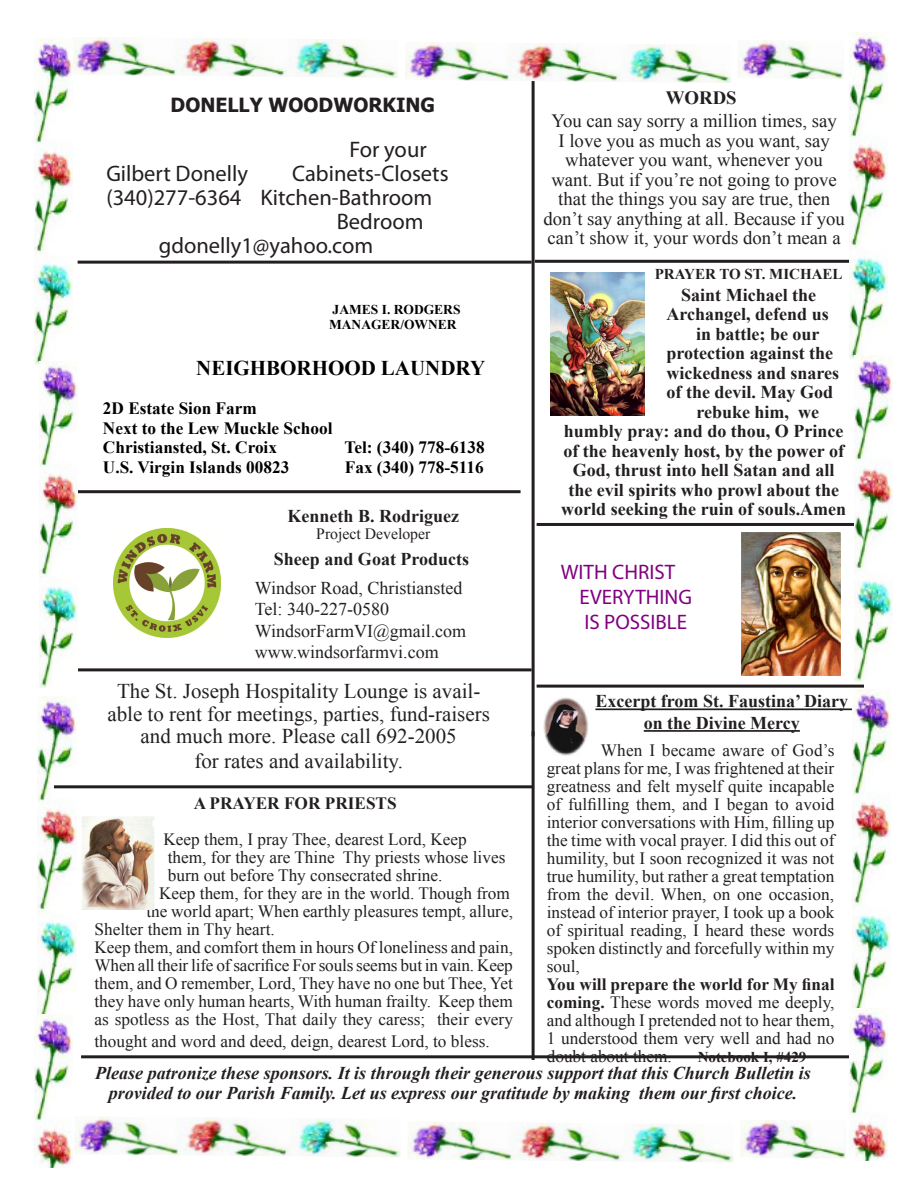
<style>
.page{position:relative;width:918px;height:1188px;background:#fff}
.page>*{position:absolute;margin:0;border:0;box-sizing:border-box;transform-origin:0 0}
.t1{font:22.5px "Myriad Pro";color:#231f20}
.t2{font:21px/22.5px "Times New Roman";color:#231f20;text-align:center}
.t3{font:21px/25.2px "Myriad Pro";color:#800080}
.t4{font:700 21px "Times New Roman";color:#000}
.t5{font:700 19.5px "Tahoma";color:#231f20}
.t6{font:18.75px/19.5px "Times New Roman";color:#231f20;text-align:center}
.t7{font:700 18.75px "Times New Roman";color:#231f20}
.t8{font:700 18px/21.6px "Times New Roman";color:#231f20;text-align:center}
.t9{font:italic 700 18px/19.5px "Times New Roman";color:#231f20;text-align:center}
.t10{font:18px/21.6px "Times New Roman";color:#231f20}
.t11{font:17.25px/18px "Times New Roman";color:#231f20;text-align:justify}
.t12{font:700 17.25px/19.5px "Times New Roman";color:#000}
.t13{font:700 17.25px "Times New Roman";color:#231f20}
.t14{font:15.75px "Times New Roman";color:#231f20}
.t15{font:700 15px "Times New Roman";color:#231f20}
.t16{font:700 13.5px/14.2px "Times New Roman";color:#000}
.s1{font-weight:700}
</style>
<div class="page">
<hr style="left:81px;top:1055px;width:783px;height:3px;background:#231f20">
<img style="left:550px;top:273px;width:95px;height:143px">
<hr style="left:532px;top:81px;width:3px;height:655px;background:#231f20">
<hr style="left:54px;top:490px;width:467px;height:3px;background:#231f20">
<hr style="left:78px;top:261px;width:454px;height:3px;background:#231f20">
<hr style="left:44px;top:668px;width:488px;height:3px;background:#231f20">
<img style="left:113px;top:529px;width:107px;height:109px">
<hr style="left:537px;top:523px;width:327px;height:3px;background:#231f20">
<hr style="left:532px;top:731px;width:3px;height:329px;background:#231f20">
<hr style="left:595px;top:708px;width:258px;height:2px;background:#231f20">
<hr style="left:644px;top:730px;width:156px;height:2px;background:#231f20">
<hr style="left:535px;top:260px;width:331px;height:3px;background:#231f20">
<img style="left:81px;top:816px;width:74px;height:94px">
<img style="left:73px;top:37px;width:325px;height:41px">
<img style="left:405px;top:42px;width:326px;height:41px">
<img style="left:737px;top:40px;width:107px;height:39px">
<img style="left:74px;top:1116px;width:327px;height:41px">
<img style="left:408px;top:1121px;width:326px;height:41px">
<img style="left:740px;top:1120px;width:106px;height:39px">
<img style="left:849px;top:32px;width:39px;height:326px">
<img style="left:854px;top:355px;width:39px;height:326px">
<img style="left:853px;top:690px;width:38px;height:319px">
<img style="left:849px;top:1009px;width:39px;height:152px">
<img style="left:35px;top:38px;width:38px;height:326px">
<img style="left:40px;top:361px;width:38px;height:327px">
<img style="left:38px;top:696px;width:38px;height:319px">
<img style="left:35px;top:1015px;width:38px;height:152px">
<hr style="left:54px;top:785px;width:478px;height:3px;background:#231f20">
<hr style="left:537px;top:685px;width:327px;height:3px;background:#231f20">
<img style="left:543px;top:697px;width:45px;height:58px">
<img style="left:742px;top:533px;width:99px;height:143px">
<p class="t5" style="left:171px;top:91px;width:266px">DONELLY WOODWORKING</p>
<h1 class="t1" style="left:350px;top:136px;width:79px">For your</h1>
<h1 class="t1" style="left:106px;top:160px;width:143px">Gilbert Donelly</h1>
<h1 class="t1" style="left:292px;top:160px;width:158px">Cabinets-Closets</h1>
<h1 class="t1" style="left:106px;top:184px;width:327px">(340)277-6364 Kitchen-Bathroom</h1>
<h1 class="t1" style="left:337px;top:208px;width:88px">Bedroom</h1>
<h1 class="t1" style="left:159px;top:232px;width:216px">gdonelly1@yahoo.com</h1>
<p class="t16" style="left:329px;top:302px;width:133px">JAMES I. RODGERS<br>MANAGER/OWNER</p>
<p class="t4" style="left:196px;top:354px;width:290px">NEIGHBORHOOD LAUNDRY</p>
<p class="t12" style="left:103px;top:398px;width:231px">2D Estate Sion Farm<br>Next to the Lew Muckle School<br>Christiansted, St. Croix</p>
<p class="t12" style="left:345px;top:437px;width:142px">Tel: (340) 778-6138</p>
<p class="t12" style="left:103px;top:457px;width:188px">U.S. Virgin Islands 00823</p>
<p class="t12" style="left:345px;top:457px;width:140px">Fax (340) 778-5116</p>
<p class="t8" style="left:288px;top:505px;width:173px">Kenneth B. Rodriguez</p>
<p class="t14" style="left:316px;top:523px;width:116px">Project Developer</p>
<p class="t8" style="left:274px;top:548px;width:197px">Sheep and Goat Products</p>
<p class="t10" style="left:255px;top:577px;width:213px">Windsor Road, Christiansted<br>Tel: 340-227-0580<br>WindsorFarmVI@gmail.com www.windsorfarmvi.com</p>
<p class="t2" style="left:107px;top:680px;width:384px">The St. Joseph Hospitality Lounge is avail&shy;able to rent for meetings, parties, fund-raisers and much more. Please call 692-2005</p>
<p class="t2" style="left:194px;top:750px;width:210px">for rates and availability.</p>
<p class="t13" style="left:194px;top:792px;width:205px">A PRAYER FOR PRIESTS</p>
<p class="t11" style="left:164px;top:830px;width:305px">Keep them, I pray Thee, dearest Lord, Keep</p>
<p class="t11" style="left:168px;top:848px;width:339px">them, for they are Thine Thy priests whose lives</p>
<p class="t11" style="left:168px;top:866px;width:276px">burn out before Thy consecrated shrine.</p>
<p class="t11" style="left:159px;top:884px;width:352px">Keep them, for they are in the world. Though from</p>
<p class="t11" style="left:146px;top:902px;width:368px">the world apart; When earthly pleasures tempt, allure,</p>
<p class="t11" style="left:94px;top:920px;width:182px">Shelter them in Thy heart.</p>
<p class="t11" style="left:94px;top:938px;width:420px">Keep them, and comfort them in hours Of loneliness and pain,</p>
<p class="t11" style="left:94px;top:956px;width:420px">When all their life of sacrifice For souls seems but in vain. Keep</p>
<p class="t11" style="left:94px;top:974px;width:420px">them, and O remember, Lord, They have no one but Thee, Yet</p>
<p class="t11" style="left:94px;top:992px;width:420px">they have only human hearts, With human frailty. Keep them</p>
<p class="t11" style="left:94px;top:1010px;width:420px">as spotless as the Host, That daily they caress; their every</p>
<p class="t11" style="left:94px;top:1032px;width:397px">thought and word and deed, deign, dearest Lord, to bless.</p>
<p class="t7" style="left:666px;top:85px;width:15px">words</p>
<p class="t6" style="left:543px;top:111px;width:303px">You can say sorry a million times, say<br>I love you as much as you want, say whatever you want, whenever you want. But if you’re not going to prove that the things you say are true, then don’t say anything at all. Because if you can’t show it, your words don’t mean a</p>
<p class="t15" style="left:655px;top:263px;width:188px">PRAYER TO ST. MICHAEL</p>
<p class="t8" style="left:681px;top:283px;width:136px">Saint Michael the</p>
<p class="t8" style="left:667px;top:303px;width:164px">Archangel, defend us</p>
<p class="t8" style="left:696px;top:322px;width:125px">in battle; be our</p>
<p class="t8" style="left:667px;top:342px;width:168px">protection against the</p>
<p class="t8" style="left:667px;top:361px;width:174px">wickedness and snares</p>
<p class="t8" style="left:667px;top:381px;width:168px">of the devil. May God</p>
<p class="t8" style="left:696px;top:400px;width:124px">rebuke him, we</p>
<p class="t8" style="left:564px;top:420px;width:281px">humbly pray: and do thou, O Prince</p>
<p class="t8" style="left:563px;top:439px;width:282px">of the heavenly host, by the power of</p>
<p class="t8" style="left:573px;top:459px;width:263px">God, thrust into hell Satan and all</p>
<p class="t8" style="left:568px;top:478px;width:272px">the evil spirits who prowl about the</p>
<p class="t8" style="left:561px;top:498px;width:287px">world seeking the ruin of souls.Amen</p>
<p class="t3" style="left:580px;top:559px;width:114px;text-indent:-19px">WITH CHRIST<br>EVERYTHING<br>IS POSSIBLE</p>
<p class="t8" style="left:595px;top:690px;width:254px">Excerpt from St. Faustina’ Diary on the Divine Mercy</p>
<p class="t11" style="left:547px;top:741px;width:289px;text-indent:54px">When I became aware of God’s great plans for me, I was frightened at their greatness and felt myself quite incapable of fulfilling them, and I began to avoid interior conversations with Him, filling up the time with vocal prayer. I did this out of humility, but I soon recognized it was not true humility, but rather a great temptation from the devil. When, on one occasion, instead of interior prayer, I took up a book of spiritual reading, I heard these words spoken distinctly and forcefully within my soul,</p>
<p class="t11" style="left:547px;top:975px;width:289px"><span class="s1">You will prepare the world for My final coming.</span> These words moved me deeply, and although I pretended not to hear them, 1 understood them very well and had no doubt about them.</p>
<p class="t15" style="left:698px;top:1046px;width:110px">Notebook I, #429</p>
<p class="t9" style="left:95px;top:1063px;width:717px">Please patronize these sponsors. It is through their generous support that this Church Bulletin is provided to our Parish Family. Let us express our gratitude by making them our first choice.</p>
</div>
